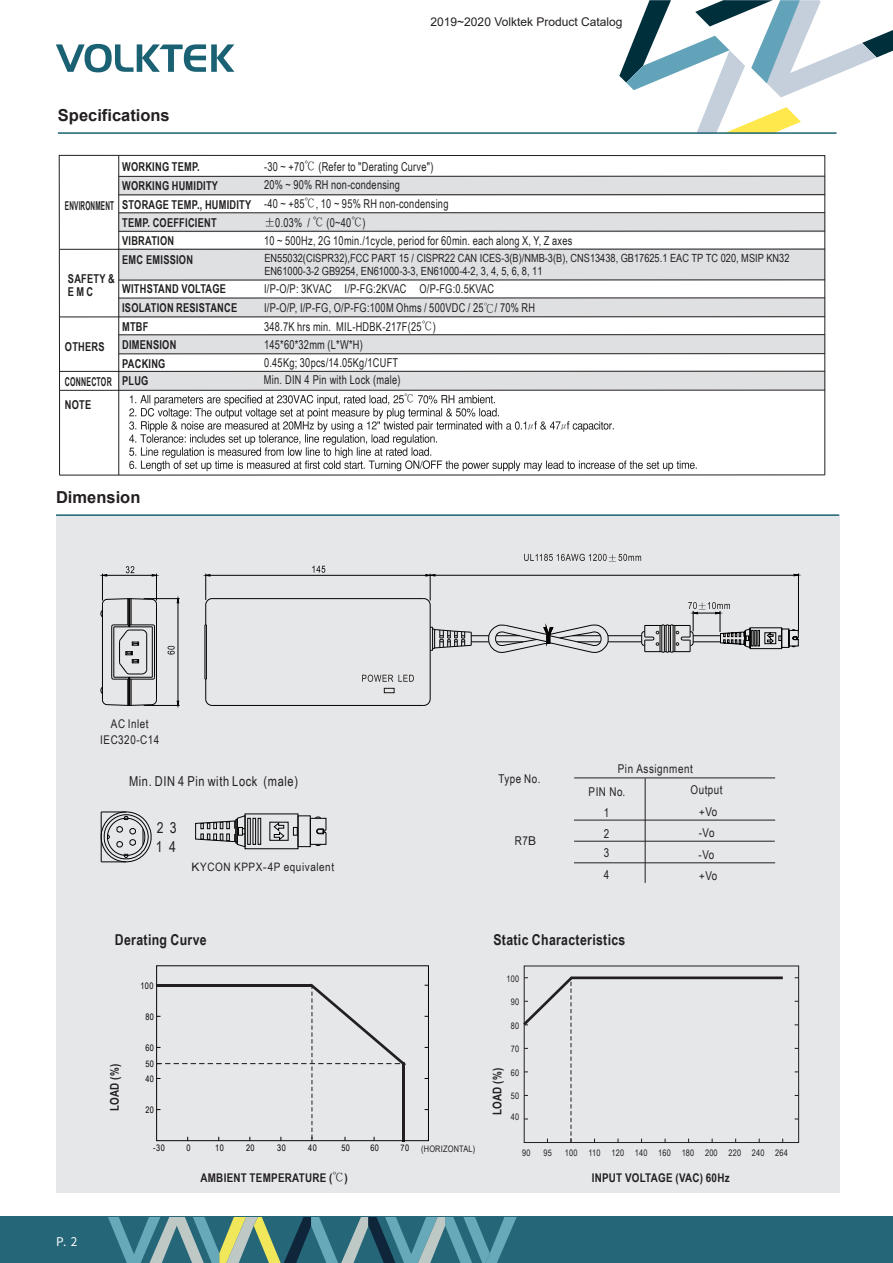
<style>
.page{position:relative;width:893px;height:1263px;background:#fff}
.page>*{position:absolute;margin:0;border:0;box-sizing:border-box;transform-origin:0 0}
.t1{font:700 16.5px "Arial";color:#231f20}
.t2{font:700 15px "Arial Narrow";letter-spacing:.02em;color:#221f21}
.t3{font:15px/19px "Arial Narrow";color:#221f21}
.t4{font:13.65px "Arial Narrow";letter-spacing:.045em;color:#221f21}
.t5{font:12.15px/18.8px "Arial Narrow";letter-spacing:.02em;color:#221f21;scale:.92 1}
.t6{font:700 12.15px/18.3px "Arial Narrow";letter-spacing:.02em;color:#221f21;scale:.92 1}
.t7{font:12.15px/21.8px "Arial Narrow";letter-spacing:.02em;color:#221f21}
.t8{font:12.15px/23px "Arial Narrow";letter-spacing:.045em;color:#221f21}
.t9{font:700 12.15px "Arial Narrow";letter-spacing:.02em;color:#221f21;scale:.7 1}
.t10{font:700 12.15px "Arial Narrow";letter-spacing:.02em;color:#221f21;scale:.64 1}
.t11{font:700 12px "Arial Narrow";letter-spacing:.02em;color:#221f21}
.t12{font:12px "Arial";color:#231f20}
.t13{font:12px/15.8px "Arial Narrow";letter-spacing:.045em;color:#221f21;text-align:center}
.t14{font:12px "Noto Sans CJ Ktc";color:#fff}
.t15{font:11.55px "Arial Narrow";letter-spacing:.045em;color:#221f21;scale:1.05 1}
.t16{font:11.25px/13.5px "Arial Narrow";color:#221f21}
.t17{font:500 11.25px "Inn Ming";color:#221f21;scale:.92 1}
.t18{font:500 10.05px "Inn Ming";color:#221f21}
.t19{font:9px "Arial Narrow";letter-spacing:.02em;color:#221f21}
.t20{font:9px "Arial Narrow";letter-spacing:.045em;color:#070404}
.s1{font-family:"Inn Ming";font-weight:500}
.s2{font-family:"Ming Li U"}
.s3{font-family:"Arial Unicode MS"}
</style>
<div class="page">
<div style="left:0;top:1217px;width:893px;height:46px;background:#256679"></div>
<svg style="left:108px;top:1217px;width:409px;height:46px"></svg>
<div style="left:56px;top:515px;width:783px;height:677px;background:#e6e7e9"></div>
<hr style="left:56px;top:514px;width:783px;height:2px;background:#1a6173">
<svg style="left:619px;top:0;width:274px;height:133px"></svg>
<svg style="left:56px;top:44px;width:178px;height:28px"></svg>
<hr style="left:58px;top:132px;width:778px;height:2px;background:#1a6173">
<hr style="left:60px;top:475px;width:765px;height:1px;background:#221f21">
<svg style="left:59px;top:155px;width:766px;height:320px"></svg>
<hr style="left:118px;top:155px;width:1px;height:320px;background:#221f21">
<hr style="left:60px;top:316px;width:765px;height:1px;background:#221f21">
<hr style="left:608px;top:641px;width:34px;height:1px;background:#030303">
<hr style="left:608px;top:635px;width:34px;height:1px;background:#030303">
<hr style="left:212px;top:598px;width:212px;height:1px;background:#030303">
<hr style="left:430px;top:605px;width:1px;height:94px;background:#030303">
<svg style="left:423px;top:699px;width:7px;height:7px"></svg>
<hr style="left:212px;top:705px;width:212px;height:1px;background:#030303">
<svg style="left:205px;top:679px;width:7px;height:27px"></svg>
<hr style="left:205px;top:625px;width:1px;height:54px;background:#030303">
<hr style="left:206px;top:625px;width:1px;height:54px;background:#030303">
<hr style="left:209px;top:575px;width:218px;height:1px;background:#030303">
<svg style="left:204px;top:574px;width:8px;height:52px"></svg>
<hr style="left:144px;top:598px;width:36px;height:1px;background:#030303">
<hr style="left:144px;top:705px;width:36px;height:1px;background:#030303">
<hr style="left:178px;top:602px;width:1px;height:100px;background:#030303">
<svg style="left:312px;top:566px;width:13px;height:7px"></svg>
<svg style="left:100px;top:566px;width:59px;height:140px"></svg>
<svg style="left:168px;top:646px;width:7px;height:8px"></svg>
<hr style="left:432px;top:575px;width:367px;height:1px;background:#030303">
<svg style="left:423px;top:574px;width:12px;height:32px"></svg>
<svg style="left:362px;top:675px;width:52px;height:7px"></svg>
<svg style="left:524px;top:554px;width:117px;height:7px"></svg>
<svg style="left:430px;top:625px;width:179px;height:28px"></svg>
<div style="left:384px;top:688px;width:10px;height:5px;border:1px solid #1d1a16"></div>
<hr style="left:798px;top:573px;width:1px;height:60px;background:#030303">
<svg style="left:641px;top:602px;width:158px;height:51px"></svg>
<hr style="left:574px;top:841px;width:201px;height:1px;background:#221f21">
<hr style="left:574px;top:778px;width:201px;height:1px;background:#221f21">
<hr style="left:645px;top:778px;width:1px;height:105px;background:#221f21">
<hr style="left:574px;top:820px;width:201px;height:1px;background:#221f21">
<hr style="left:574px;top:862px;width:201px;height:1px;background:#221f21">
<div style="left:245px;top:814px;width:53px;height:35px;border:1px solid #040404"></div>
<svg style="left:195px;top:815px;width:50px;height:32px"></svg>
<div style="left:258px;top:818px;width:3px;height:26px;border:1px solid #040404"></div>
<div style="left:253px;top:818px;width:3px;height:26px;border:1px solid #040404"></div>
<svg style="left:293px;top:827px;width:4px;height:8px"></svg>
<div style="left:298px;top:816px;width:12px;height:31px;border:1px solid #040404"></div>
<svg style="left:310px;top:816px;width:16px;height:30px"></svg>
<svg style="left:274px;top:822px;width:10px;height:18px"></svg>
<svg style="left:101px;top:811px;width:50px;height:52px"></svg>
<hr style="left:402px;top:1062px;width:3px;height:80px;background:#221f21">
<div style="left:156px;top:966px;width:273px;height:175px;border:1px solid #070404"></div>
<div style="left:524px;top:966px;width:275px;height:177px;border:1px solid #221f21"></div>
<hr style="left:571px;top:976px;width:212px;height:3px;background:#221f21">
<svg style="left:157px;top:981px;width:252px;height:160px"></svg>
<svg style="left:523px;top:973px;width:53px;height:169px"></svg>
<p class="t12" style="left:431px;top:14px;width:193px">2019~2020 Volktek Product Catalog</p>
<h1 class="t1" style="left:58px;top:103px;width:113px">Specifications</h1>
<p class="t10" style="left:65px;top:196px;width:78px">ENVIRONMENT</p>
<p class="t6" style="left:122px;top:157px;width:142px">WORKING TEMP.<br>WORKING HUMIDITY<br>STORAGE TEMP., HUMIDITY<br>TEMP. COEFFICIENT<br>VIBRATION</p>
<p class="t5" style="left:264px;top:157px;width:202px">-30 ~ +70<span class="s1">℃</span> (Refer to "Derating Curve")<br>20% ~ 90% RH non-condensing<br>-40 ~ +85<span class="s1">℃</span>, 10 ~ 95% RH non-condensing <span class="s1">±</span>0.03% / <span class="s1">℃</span> (0~40<span class="s1">℃</span>)</p>
<p class="t5" style="left:264px;top:231px;width:337px">10 ~ 500Hz, 2G 10min./1cycle, period for 60min. each along X, Y, Z axes</p>
<p class="t16" style="left:264px;top:251px;width:526px">EN55032(CISPR32),FCC PART 15 / CISPR22 CAN ICES-3(B)/NMB-3(B), CNS13438, GB17625.1 EAC TP TC 020, MSIP KN32<br>EN61000-3-2 GB9254, EN61000-3-3, EN61000-4-2, 3, 4, 5, 6, 8, 11</p>
<p class="t6" style="left:122px;top:249px;width:79px">EMC EMISSION</p>
<p class="t6" style="left:68px;top:271px;width:52px;line-height:13.5px">SAFETY &amp;<br>EMC</p>
<p class="t6" style="left:122px;top:278px;width:127px;line-height:19.2px">WITHSTAND VOLTAGE<br>ISOLATION RESISTANCE</p>
<p class="t5" style="left:264px;top:280px;width:296px;line-height:18.1px">I/P-O/P: 3KVAC I/P-FG:2KVAC O/P-FG:0.5KVAC<br>I/P-O/P, I/P-FG, O/P-FG:100M Ohms / 500VDC / 25<span class="s2">℃</span>/ 70% RH</p>
<p class="t5" style="left:264px;top:317px;width:188px">348.7K hrs min. MIL-HDBK-217F(25<span class="s1">℃</span>)</p>
<p class="t6" style="left:122px;top:317px;width:30px">MTBF</p>
<p class="t6" style="left:65px;top:337px;width:45px">OTHERS</p>
<p class="t6" style="left:122px;top:335px;width:60px">DIMENSION</p>
<p class="t6" style="left:122px;top:354px;width:49px">PACKING</p>
<p class="t9" style="left:65px;top:372px;width:121px">CONNECTOR PLUG</p>
<p class="t6" style="left:65px;top:395px;width:30px">NOTE</p>
<h1 class="t1" style="left:56px;top:485px;width:86px">Dimension</h1>
<p class="t13" style="left:100px;top:715px;width:61px">AC Inlet<br>IEC320-C14</p>
<p class="t5" style="left:264px;top:336px;width:147px;line-height:17.7px">145*60*32mm (L*W*H)<br>0.45Kg; 30pcs/14.05Kg/1CUFT</p>
<p class="t5" style="left:264px;top:370px;width:150px">Min. DIN 4 Pin with Lock (male)</p>
<p class="t17" style="left:404px;top:393px;width:13px">℃</p>
<p class="t18" style="left:525px;top:420px;width:12px">μ</p>
<p class="t18" style="left:558px;top:420px;width:12px">μ</p>
<p class="t4" style="left:129px;top:771px;width:171px">Min. DIN 4 Pin with Lock (male)</p>
<p class="t7" style="left:498px;top:767px;width:44px">Type No.</p>
<p class="t8" style="left:589px;top:756px;width:106px;text-indent:29px">Pin Assignment<br>PIN No.</p>
<p class="t7" style="left:690px;top:779px;width:34px">Output</p>
<p class="t3" style="left:156px;top:817px;width:22px">2 3<br>1 4</p>
<p class="t15" style="left:192px;top:858px;width:137px"><span class="s3">K</span>YCON KPPX<span class="s3">-</span>4P equivalent</p>
<p class="t7" style="left:515px;top:829px;width:23px">R7<span class="s3">B</span></p>
<p class="t7" style="left:604px;top:801px;width:7px;line-height:21.3px">1<br>2</p>
<p class="t7" style="left:604px;top:840px;width:7px;line-height:22.6px">3<br>4</p>
<p class="t2" style="left:115px;top:928px;width:93px">Derating Curve</p>
<p class="t2" style="left:493px;top:928px;width:134px">Static Characteristics</p>
<p class="t11" style="left:105px;top:1111px;width:49px;rotate:-90deg">OL AD (%)</p>
<p class="t20" style="left:140px;top:979px;width:15px">100</p>
<p class="t20" style="left:145px;top:1010px;width:10px">80</p>
<p class="t20" style="left:145px;top:1041px;width:10px">60</p>
<p class="t20" style="left:145px;top:1058px;width:10px">50</p>
<p class="t20" style="left:145px;top:1072px;width:10px">40</p>
<p class="t20" style="left:145px;top:1104px;width:10px">20</p>
<p class="t19" style="left:506px;top:972px;width:14px">100</p>
<p class="t19" style="left:511px;top:996px;width:10px">90</p>
<p class="t19" style="left:511px;top:1019px;width:10px">80</p>
<p class="t19" style="left:511px;top:1042px;width:10px">70</p>
<p class="t19" style="left:511px;top:1066px;width:10px">60</p>
<p class="t19" style="left:511px;top:1089px;width:10px">50</p>
<p class="t19" style="left:511px;top:1110px;width:10px">40</p>
<p class="t11" style="left:488px;top:1115px;width:49px;rotate:-90deg">OL AD (%)</p>
<p class="t7" style="left:699px;top:800px;width:20px">+Vo -Vo</p>
<p class="t7" style="left:699px;top:843px;width:17px">-Vo</p>
<p class="t7" style="left:699px;top:864px;width:20px">+Vo</p>
<p class="t14" style="left:56px;top:1235px;width:23px">P. 2</p>
<p class="t20" style="left:153px;top:1142px;width:13px">-30</p>
<p class="t20" style="left:186px;top:1142px;width:6px">0</p>
<p class="t20" style="left:215px;top:1142px;width:10px">10</p>
<p class="t20" style="left:246px;top:1142px;width:10px">20</p>
<p class="t20" style="left:277px;top:1142px;width:10px">30</p>
<p class="t20" style="left:308px;top:1142px;width:10px">40</p>
<p class="t20" style="left:341px;top:1142px;width:10px">50</p>
<p class="t20" style="left:370px;top:1142px;width:10px">60</p>
<p class="t20" style="left:401px;top:1142px;width:10px">70</p>
<p class="t19" style="left:421px;top:1142px;width:56px">(HORIZONTAL)</p>
<p class="t19" style="left:522px;top:1146px;width:10px">90</p>
<p class="t19" style="left:543px;top:1146px;width:10px">95</p>
<p class="t19" style="left:565px;top:1146px;width:225px">100 110 120 140 160 180 200 220 240 264</p>
<p class="t11" style="left:200px;top:1168px;width:149px">AMBIENT TEMPERATURE (<span class="s1">℃</span>)</p>
<p class="t11" style="left:592px;top:1168px;width:139px">INPUT VOLTAGE (VAC) 60Hz</p>
</div>
